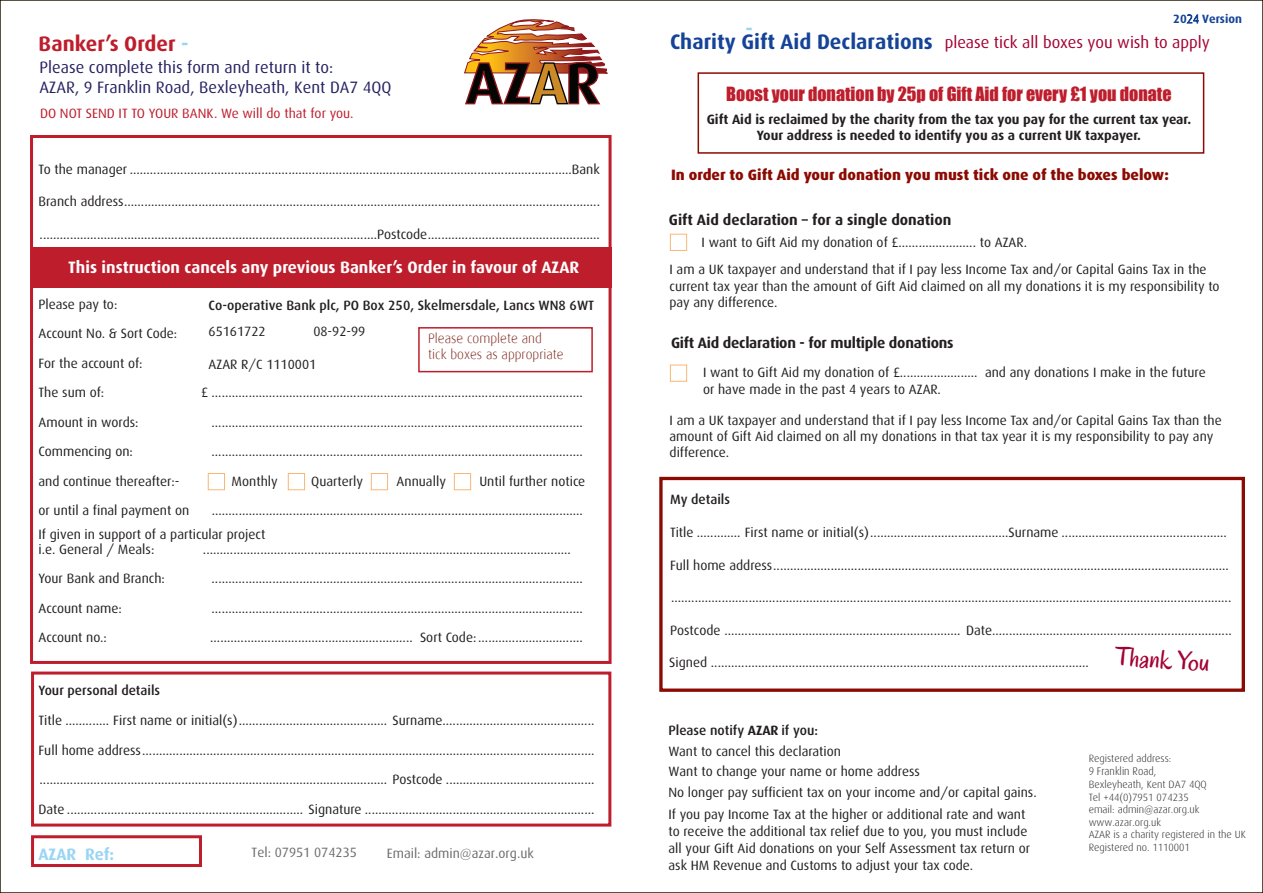
<style>
.page{position:relative;width:1263px;height:893px;background:#fff}
.page>*{position:absolute;margin:0;border:0;box-sizing:border-box;transform-origin:0 0}
.t1{font:27px "Oregano";color:#a40133}
.t2{font:700 21px "Dax";color:#154398}
.t3{font:700 21px "Dax";color:#be1d2c}
.t4{font:700 21px "Dax";color:#9ad5f4}
.t5{font:18px "Impact";color:#be1d2c}
.t6{font:16.5px/19.8px "Dax";color:#252161}
.t7{font:700 16.5px "Dax";color:#fff}
.t8{font:16.5px "Dax";color:#a40133}
.t9{font:700 16.5px "Dax";color:#9ad5f4}
.t10{font:700 15px "Dax";letter-spacing:-.015em;color:#231f20}
.t11{font:800 15px "Dax";color:#8b0a02}
.t12{font:13.5px/29.5px "Dax";color:#231f20}
.t13{font:700 13.5px/16.2px "Dax";color:#231f20;text-align:center}
.t14{font:500 13.5px "Dax";color:#231f20}
.t15{font:13.5px "Dax";color:#be1d2c}
.t16{font:300 13.5px/16.2px "Dax";color:#7e261c}
.t17{font:13.5px "Dax";color:#6c6d70}
.t18{font:700 12px "Dax";color:#154398}
.t19{font:300 11.1px "Dax";color:#231f20;scale:.94 1}
.t20{font:300 10.5px/12.6px "Dax";color:#231f20}
.s1{color:#9ad5f4}
.s2{font-weight:300}
.s3{font-weight:500}
.s4{font-weight:700}
</style>
<div class="page">
<div style="left:659px;top:477px;width:586px;height:215px;border:3px solid #8b0a02"></div>
<div style="left:670px;top:234px;width:17px;height:17px;border:1px solid #fbb573"></div>
<div style="left:670px;top:365px;width:17px;height:17px;border:1px solid #fbb573"></div>
<div style="left:697px;top:72px;width:507px;height:82px;border:2px solid #8b0a02"></div>
<div style="left:30px;top:135px;width:581px;height:529px;border:3px solid #be1d2c"></div>
<div style="left:31px;top:672px;width:580px;height:155px;border:3px solid #be1d2c"></div>
<div style="left:31px;top:835px;width:171px;height:32px;border:3px solid #be1d2c"></div>
<div style="left:208px;top:473px;width:17px;height:17px;border:1px solid #fbb573"></div>
<div style="left:288px;top:473px;width:17px;height:17px;border:1px solid #fbb573"></div>
<div style="left:371px;top:473px;width:17px;height:17px;border:1px solid #fbb573"></div>
<div style="left:454px;top:473px;width:17px;height:17px;border:1px solid #fbb573"></div>
<div style="left:33px;top:247px;width:578px;height:40px;background:#be1d2c"></div>
<div style="left:418px;top:327px;width:175px;height:45px;border:2px solid #be1d2c"></div>
<svg style="left:464px;top:20px;width:144px;height:85px"></svg>
<h2 class="t3" style="left:39px;top:31px;width:152px">Banker’s Order <span class="s1">-</span></h2>
<p class="t6" style="left:40px;top:58px;width:353px">Please complete this form and return it to:<br>AZAR, 9 Franklin Road, Bexleyheath, Kent DA7 4QQ</p>
<p class="t15" style="left:40px;top:106px;width:315px">DO NOT SEND IT TO YOUR BANK. We will do that for you.</p>
<p class="t12" style="left:39px;top:154px;width:563px">To the manager ...................................................................................................................................Bank</p>
<p class="t12" style="left:39px;top:187px;width:563px">Branch address.............................................................................................................................................</p>
<p class="t12" style="left:40px;top:219px;width:562px">....................................................................................................Postcode...................................................</p>
<p class="t7" style="left:68px;top:258px;width:512px">This instruction cancels any previous Banker’s Order in favour of AZAR</p>
<p class="t12" style="left:39px;top:290px;width:140px">Please pay to:<br>Account No. &amp; Sort Code:<br>For the account of:<br>The sum of:</p>
<p class="t14" style="left:209px;top:297px;width:387px">Co-operative Bank plc, PO Box 250, Skelmersdale, Lancs WN8 6WT</p>
<p class="t12" style="left:209px;top:317px;width:59px">65161722</p>
<p class="t12" style="left:313px;top:317px;width:54px">08-92-99</p>
<p class="t16" style="left:428px;top:330px;width:137px">Please complete and tick boxes as appropriate</p>
<p class="t12" style="left:209px;top:349px;width:109px">AZAR R/C 1110001</p>
<p class="t12" style="left:201px;top:378px;width:383px">£ ..............................................................................................................</p>
<p class="t12" style="left:39px;top:408px;width:102px">Amount in words:</p>
<p class="t12" style="left:212px;top:408px;width:373px">..............................................................................................................</p>
<p class="t12" style="left:39px;top:437px;width:96px">Commencing on:</p>
<p class="t12" style="left:212px;top:437px;width:373px">..............................................................................................................</p>
<p class="t12" style="left:39px;top:467px;width:143px">and continue thereafter:-</p>
<p class="t12" style="left:232px;top:467px;width:48px">Monthly</p>
<p class="t12" style="left:311px;top:467px;width:53px">Quarterly</p>
<p class="t12" style="left:397px;top:467px;width:51px">Annually</p>
<p class="t12" style="left:479px;top:467px;width:107px">Until further notice</p>
<p class="t12" style="left:39px;top:496px;width:152px">or until a final payment on</p>
<p class="t12" style="left:39px;top:499px;width:546px;line-height:23.5px;text-indent:173px">..............................................................................................................<br>If given in support of a particular project</p>
<p class="t12" style="left:39px;top:535px;width:117px">i.e. General / Meals:</p>
<p class="t12" style="left:203px;top:535px;width:369px">.............................................................................................................</p>
<p class="t12" style="left:39px;top:564px;width:128px">Your Bank and Branch:</p>
<p class="t12" style="left:212px;top:564px;width:373px">..............................................................................................................</p>
<p class="t12" style="left:39px;top:594px;width:85px">Account name:</p>
<p class="t12" style="left:212px;top:594px;width:373px">..............................................................................................................</p>
<p class="t12" style="left:39px;top:623px;width:70px">Account no.:</p>
<p class="t12" style="left:210px;top:623px;width:374px">............................................................ Sort Code:...............................</p>
<p class="t14" style="left:39px;top:683px;width:123px">Your personal details</p>
<p class="t12" style="left:39px;top:706px;width:557px;text-align:justify">Title ............. First name or initial(s)............................................ Surname.............................................<br>Full home address...................................................................................................................................... ....................................................................................................... Postcode ............................................<br>Date ...................................................................... Signature ....................................................................</p>
<p class="t9" style="left:39px;top:845px;width:77px">AZAR Ref:</p>
<p class="t17" style="left:252px;top:844px;width:107px">Tel: 07951 074235</p>
<p class="t17" style="left:387px;top:846px;width:149px">Email: admin@azar.org.uk</p>
<h2 class="t4" style="left:745px;top:17px;width:9px">-</h2>
<h2 class="t2" style="left:670px;top:30px;width:264px">Charity Gift Aid Declarations</h2>
<p class="t18" style="left:1173px;top:12px;width:70px">20<span class="s2">24</span> Version</p>
<p class="t8" style="left:945px;top:33px;width:267px">please tick all boxes you wish to apply</p>
<h3 class="t5" style="left:726px;top:80px;width:447px">Boost your donation by 25p of Gift Aid for every £1 you donate</h3>
<p class="t13" style="left:707px;top:111px;width:486px">Gift Aid is reclaimed by the charity from the tax you pay for the current tax year.<br>Your address is needed to identify you as a current UK taxpayer.</p>
<p class="t11" style="left:671px;top:166px;width:499px">In order to Gift Aid your donation you must tick one of the boxes below:</p>
<p class="t10" style="left:669px;top:211px;width:284px">Gift Aid declaration – for a single donation</p>
<p class="t12" style="left:701px;top:228px;width:327px">I want to Gift Aid my donation of £....................... to AZAR.</p>
<p class="t12" style="left:669px;top:262px;width:552px;line-height:16.2px">I am a UK taxpayer and understand that if I pay less Income Tax and/or Capital Gains Tax in the current tax year than the amount of Gift Aid claimed on all my donations it is my responsibility to pay any difference.</p>
<p class="t10" style="left:671px;top:334px;width:284px">Gift Aid declaration - for multiple donations</p>
<p class="t12" style="left:703px;top:365px;width:504px;line-height:16.2px">I want to Gift Aid my donation of £....................... and any donations I make in the future or have made in the past 4 years to AZAR.</p>
<p class="t12" style="left:669px;top:412px;width:554px;line-height:16.2px">I am a UK taxpayer and understand that if I pay less Income Tax and/or Capital Gains Tax than the amount of Gift Aid claimed on all my donations in that tax year it is my responsibility to pay any difference.</p>
<p class="t14" style="left:670px;top:492px;width:61px">My details</p>
<p class="t12" style="left:670px;top:518px;width:558px">Title ............. First name or initial(s).........................................Surname .................................................</p>
<p class="t12" style="left:670px;top:550px;width:560px">Full home address.......................................................................................................................................</p>
<p class="t12" style="left:671px;top:583px;width:562px">......................................................................................................................................................................</p>
<p class="t12" style="left:670px;top:615px;width:563px">Postcode ...................................................................... Date.......................................................................</p>
<p class="t12" style="left:669px;top:648px;width:421px">Signed ................................................................................................................</p>
<h1 class="t1" style="left:1117px;top:639px;width:96px;rotate:4deg">Thank You</h1>
<p class="t12" style="left:668px;top:720px;width:174px;line-height:21.3px"><span class="s3">Please notify</span> <span class="s4">AZAR</span> <span class="s3">if you:<br></span>Want to cancel this declaration</p>
<p class="t12" style="left:668px;top:761px;width:370px;line-height:21.3px">Want to change your name or home address<br>No longer pay sufficient tax on your income and/or capital gains.<br>If you pay Income Tax at the higher or additional rate and want</p>
<p class="t12" style="left:668px;top:823px;width:363px;line-height:17.2px">to receive the additional tax relief due to you, you must include all your Gift Aid donations on your Self Assessment tax return or ask HM Revenue and Customs to adjust your tax code.</p>
<p class="t20" style="left:1089px;top:752px;width:84px">Registered address:</p>
<p class="t19" style="left:1089px;top:765px;width:73px">9 Franklin Road,</p>
<p class="t20" style="left:1089px;top:778px;width:159px">Bexleyheath, Kent DA7 4QQ<br>Tel +44(0)7951 074235<br>email: admin@azar.org.uk www.azar.org.uk<br>AZAR is a charity registered in the UK<br>Registered no. 1110001</p>
</div>
